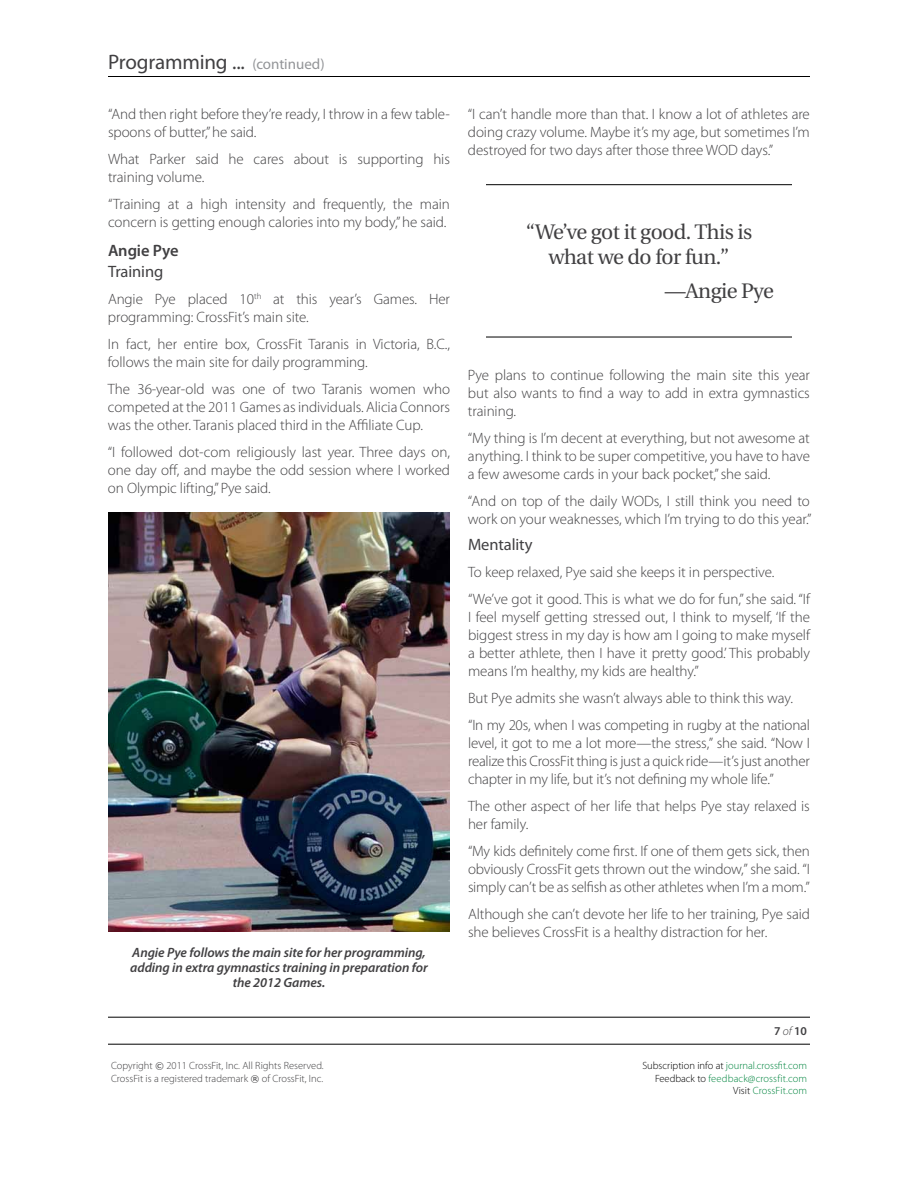
<style>
.page{position:relative;width:918px;height:1188px;background:#fff}
.page>*{position:absolute;margin:0;border:0;box-sizing:border-box;transform-origin:0 0}
.t1{font:21px/25.2px "Utopia";letter-spacing:-.025em;color:#414042;text-align:center}
.t2{font:21px "Myriad Pro";letter-spacing:-.01em;color:#414042}
.t3{font:16.5px "Myriad Pro";letter-spacing:-.005em;color:#414042}
.t4{font:600 16.5px "Myriad Pro";letter-spacing:-.005em;color:#414042}
.t5{font:300 15px/18px "Myriad Pro";letter-spacing:-.005em;color:#414042}
.t6{font:italic 600 13.5px/15px "Myriad Pro";letter-spacing:-.005em;color:#414042;text-align:center}
.t7{font:600 12px "Myriad Pro";color:#414042}
.t8{font:300 10.5px/12.6px "Myriad Pro";color:#414042}
.t9{font:300 10.5px/12.6px "Myriad Pro";color:#00853f;text-align:right}
.s1{font-size:15px;color:#939598}
.s2{font-weight:300;font-style:italic}
.s3{font-family:"Verdana";font-weight:400;font-size:9px}
.s4{color:#000}
</style>
<div class="page">
<hr style="left:108px;top:76px;width:702px;height:1px;background:#000">
<hr style="left:108px;top:1017px;width:702px;height:1px;background:#000">
<hr style="left:108px;top:1044px;width:702px;height:1px;background:#000">
<hr style="left:486px;top:184px;width:306px;height:1px;background:#000">
<hr style="left:486px;top:337px;width:306px;height:1px;background:#000">
<img style="left:108px;top:512px;width:342px;height:420px">
<h1 class="t2" style="left:108px;top:50px;width:218px">Programming ... <span class="s1">(continued)</span></h1>
<p class="t5" style="left:108px;top:106px;width:344px">“And then right before they’re ready, I throw in a few table&shy;spoons of butter,” he said.</p>
<p class="t5" style="left:108px;top:151px;width:343px">What Parker said he cares about is supporting his training volume.</p>
<p class="t5" style="left:108px;top:196px;width:344px">“Training at a high intensity and frequently, the main concern is getting enough calories into my body,” he said.</p>
<p class="t4" style="left:108px;top:241px;width:72px">Angie Pye</p>
<p class="t3" style="left:108px;top:263px;width:57px">Training</p>
<p class="t5" style="left:108px;top:290px;width:344px">Angie Pye placed 10<sup>th</sup> at this year’s Games. Her programming: CrossFit’s main site.</p>
<p class="t5" style="left:108px;top:335px;width:344px">In fact, her entire box, CrossFit Taranis in Victoria, B.C., follows the main site for daily programming.</p>
<p class="t5" style="left:108px;top:380px;width:344px;text-align:justify">The 36-year-old was one of two Taranis women who competed at the 2011 Games as individuals. Alicia Connors was the other. Taranis placed third in the Affiliate Cup.</p>
<p class="t5" style="left:108px;top:443px;width:344px;text-align:justify">“I followed dot-com religiously last year. Three days on, one day off, and maybe the odd session where I worked on Olympic lifting,” Pye said.</p>
<p class="t6" style="left:130px;top:945px;width:299px">Angie Pye follows the main site for her programming, adding in extra gymnastics training in preparation for the 2012 Games.</p>
<p class="t5" style="left:468px;top:106px;width:343px;text-align:justify">“I can’t handle more than that. I know a lot of athletes are doing crazy volume. Maybe it’s my age, but sometimes I’m destroyed for two days after those three WOD days.”</p>
<h1 class="t1" style="left:526px;top:219px;width:228px">“We’ve got it good. This is what we do for fun.”</h1>
<h1 class="t1" style="left:665px;top:279px;width:111px">—Angie Pye</h1>
<p class="t5" style="left:468px;top:367px;width:344px;text-align:justify">Pye plans to continue following the main site this year but also wants to find a way to add in extra gymnastics training.</p>
<p class="t5" style="left:468px;top:430px;width:343px;text-align:justify">“My thing is I’m decent at everything, but not awesome at anything. I think to be super competitive, you have to have a few awesome cards in your back pocket,” she said.</p>
<p class="t5" style="left:468px;top:493px;width:345px">“And on top of the daily WODs, I still think you need to work on your weaknesses, which I’m trying to do this year.”</p>
<p class="t3" style="left:468px;top:535px;width:66px">Mentality</p>
<p class="t5" style="left:468px;top:559px;width:344px;line-height:27px">To keep relaxed, Pye said she keeps it in perspective. “We’ve got it good. This is what we do for fun,” she said. “If</p>
<p class="t5" style="left:468px;top:608px;width:343px;text-align:justify">I feel myself getting stressed out, I think to myself, ‘If the biggest stress in my day is how am I going to make myself a better athlete, then I have it pretty good.’ This probably means I’m healthy, my kids are healthy.”</p>
<p class="t5" style="left:468px;top:685px;width:343px;line-height:27px">But Pye admits she wasn’t always able to think this way. “In my 20s, when I was competing in rugby at the national</p>
<p class="t5" style="left:468px;top:734px;width:344px;text-align:justify">level, it got to me a lot more—the stress,” she said. “Now I realize this CrossFit thing is just a quick ride—it’s just another chapter in my life, but it’s not defining my whole life.”</p>
<p class="t5" style="left:468px;top:797px;width:343px">The other aspect of her life that helps Pye stay relaxed is her family.</p>
<p class="t5" style="left:468px;top:842px;width:344px;text-align:justify">“My kids definitely come first. If one of them gets sick, then obviously CrossFit gets thrown out the window,” she said. “I simply can’t be as selfish as other athletes when I’m a mom.”</p>
<p class="t5" style="left:468px;top:905px;width:344px">Although she can’t devote her life to her training, Pye said she believes CrossFit is a healthy distraction for her.</p>
<p class="t7" style="left:774px;top:1024px;width:34px">7 <span class="s2">of</span> 10</p>
<p class="t8" style="left:111px;top:1060px;width:214px">Copyright <span class="s3">©</span> 2011 CrossFit, Inc. All Rights Reserved.<br>CrossFit is a registered trademark <span class="s3">®</span> of CrossFit, Inc.</p>
<p class="t9" style="left:642px;top:1060px;width:166px"><span class="s4">Subscription info at</span> journal.crossfit.com<br><span class="s4">Feedback to</span> feedback@crossfit.com<br><span class="s4">Visit</span> CrossFit.com</p>
</div>
